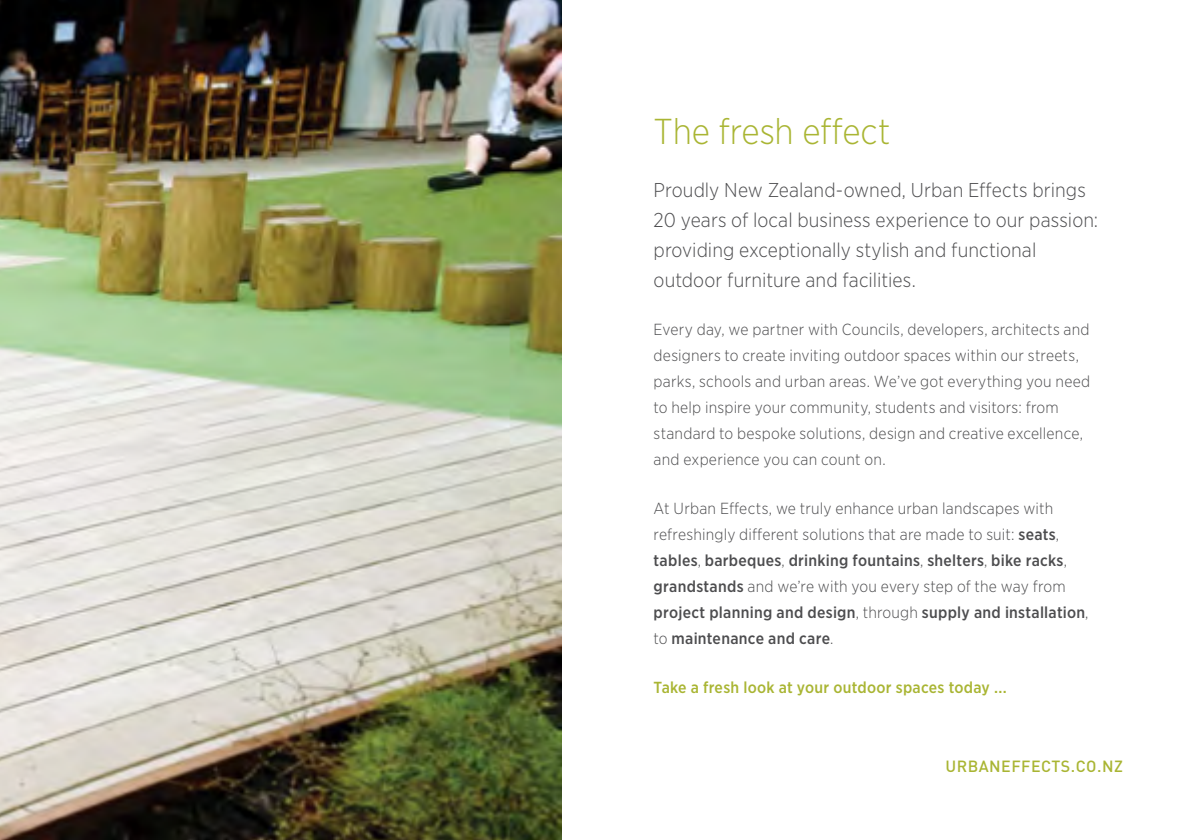
<style>
.page{position:relative;width:1191px;height:840px;background:#fff}
.page>*{position:absolute;margin:0;border:0;box-sizing:border-box;transform-origin:0 0}
.t1{font:300 36px "Gotham Narrow";letter-spacing:-.005em;color:#a9b533}
.t2{font:300 20px/30px "Gotham Narrow";letter-spacing:.005em;color:#4d4d4f}
.t3{font:300 16px/26px "Gotham Narrow";letter-spacing:.015em;color:#4d4d4f}
.t4{font:500 16px "Gotham Narrow";letter-spacing:.02em;color:#a9b533}
.t5{font:500 16px "DIN";letter-spacing:.03em;color:#a9b533}
.s1{font-weight:500}
</style>
<div class="page">
<img style="left:0;top:0;width:561px;height:839px">
<h1 class="t1" style="left:653px;top:109px;width:238px">The fresh effect</h1>
<p class="t2" style="left:653px;top:174px;width:446px">Proudly New Zealand-owned, Urban Effects brings 20 years of local business experience to our passion: providing exceptionally stylish and functional outdoor furniture and facilities.</p>
<p class="t3" style="left:653px;top:316px;width:438px">Every day, we partner with Councils, developers, architects and designers to create inviting outdoor spaces within our streets, parks, schools and urban areas. We’ve got everything you need to help inspire your community, students and visitors: from standard to bespoke solutions, design and creative excellence, and experience you can count on.</p>
<p class="t3" style="left:653px;top:495px;width:436px">At Urban Effects, we truly enhance urban landscapes with refreshingly different solutions that are made to suit: <span class="s1">seats</span>, <span class="s1">tables</span>, <span class="s1">barbeques</span>, <span class="s1">drinking fountains</span>, <span class="s1">shelters</span>, <span class="s1">bike racks</span>, <span class="s1">grandstands</span> and we’re with you every step of the way from <span class="s1">project planning and design</span>, through <span class="s1">supply and installation</span>, to <span class="s1">maintenance and care</span>.</p>
<p class="t4" style="left:653px;top:677px;width:355px">Take a fresh look at your outdoor spaces today ...</p>
<p class="t5" style="left:945px;top:755px;width:179px">URBANEFFECTS.CO.NZ</p>
</div>
